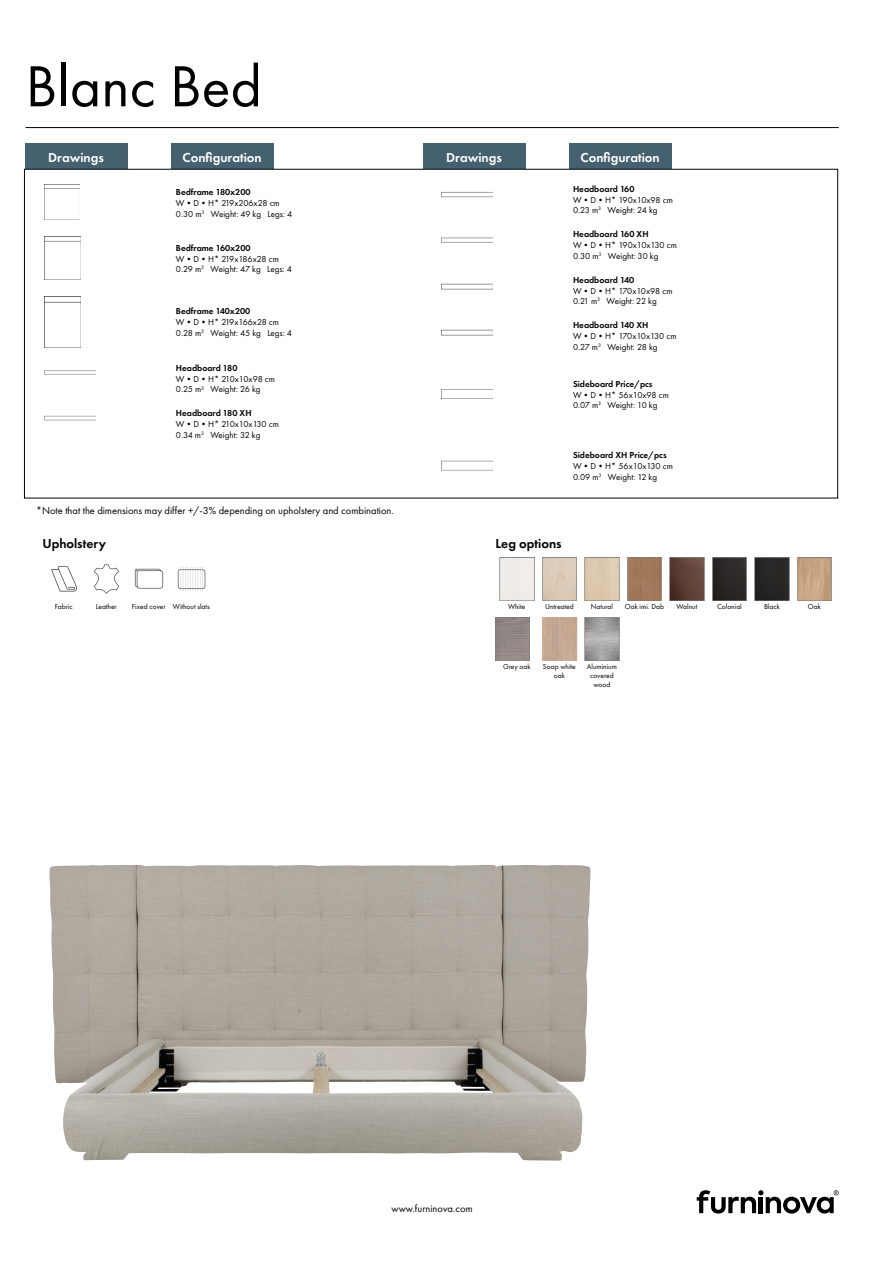
<style>
.page{position:relative;width:893px;height:1263px;background:#fff}
.page>*{position:absolute;margin:0;border:0;box-sizing:border-box;transform-origin:0 0}
.t1{font:60px "Futura PT";color:#000}
.Fliktext{font:600 13.5px "Futura PT";color:#fff}
.Teknikrubrik{font:600 13.5px "Futura PT";color:#000}
.Teknikrubrik_Ben{font:600 13.5px "Futura PT";color:#000}
.Fotnot_mått{font:10.5px "Futura PT";color:#000}
.BeskrivningText{font:9px "Futura PT";color:#000}
.Dimensioner{font:9px "Futura PT";color:#000}
.TabelltextV{font:600 9px "Futura PT";color:#000}
.Ikontext{font:7.5px/9px "Futura PT";color:#000;text-align:center}
</style>
<div class="page">
<hr style="left:26px;top:127px;width:813px;height:1px;background:#000">
<div style="left:25px;top:144px;width:102px;height:25px;background:#45606f"></div>
<div style="left:423px;top:144px;width:102px;height:25px;background:#45606f"></div>
<div style="left:171px;top:144px;width:102px;height:25px;background:#45606f"></div>
<div style="left:569px;top:144px;width:102px;height:25px;background:#45606f"></div>
<img style="left:44px;top:185px;width:36px;height:35px">
<img style="left:44px;top:237px;width:37px;height:43px">
<img style="left:44px;top:297px;width:36px;height:50px">
<img style="left:44px;top:370px;width:51px;height:5px">
<img style="left:44px;top:415px;width:51px;height:6px">
<img style="left:49px;top:865px;width:538px;height:296px">
<img style="left:51px;top:566px;width:26px;height:26px">
<svg style="left:94px;top:564px;width:25px;height:30px"></svg>
<svg style="left:134px;top:568px;width:30px;height:21px"></svg>
<svg style="left:177px;top:567px;width:29px;height:24px"></svg>
<img style="left:499px;top:558px;width:36px;height:42px">
<svg style="left:542px;top:558px;width:35px;height:42px"></svg>
<svg style="left:584px;top:558px;width:36px;height:42px;background:#d9c6ad"></svg>
<svg style="left:627px;top:558px;width:35px;height:42px"></svg>
<svg style="left:669px;top:558px;width:36px;height:42px;background:#60443a"></svg>
<svg style="left:712px;top:558px;width:35px;height:42px"></svg>
<svg style="left:754px;top:558px;width:36px;height:42px;background:#2c2b2a"></svg>
<svg style="left:797px;top:558px;width:35px;height:42px"></svg>
<img style="left:496px;top:618px;width:34px;height:42px">
<img style="left:542px;top:618px;width:36px;height:42px">
<svg style="left:584px;top:618px;width:36px;height:42px;background:#a2a1a2"></svg>
<img style="left:441px;top:192px;width:51px;height:6px">
<img style="left:441px;top:237px;width:51px;height:6px">
<img style="left:441px;top:283px;width:51px;height:7px">
<img style="left:441px;top:329px;width:51px;height:7px">
<img style="left:441px;top:389px;width:51px;height:10px">
<img style="left:441px;top:460px;width:51px;height:11px">
<svg style="left:697px;top:1190px;width:142px;height:23px"></svg>
<h1 class="t1" style="left:26px;top:51px;width:238px">Blanc Bed</h1>
<p class="Fliktext" style="left:48px;top:149px;width:57px">Drawings</p>
<p class="Fliktext" style="left:183px;top:149px;width:81px">Configuration</p>
<p class="Fliktext" style="left:446px;top:149px;width:57px">Drawings</p>
<p class="Fliktext" style="left:581px;top:149px;width:81px">Configuration</p>
<p class="TabelltextV" style="left:176px;top:186px;width:76px">Bedframe 180x200</p>
<p class="Dimensioner" style="left:176px;top:197px;width:105px">W•D•H* 219x206x28 cm</p>
<p class="BeskrivningText" style="left:176px;top:208px;width:118px">0.30 m<sup>3</sup> Weight: 49 kg Legs: 4</p>
<p class="TabelltextV" style="left:176px;top:242px;width:76px">Bedframe 160x200</p>
<p class="Dimensioner" style="left:176px;top:253px;width:104px">W•D•H* 219x186x28 cm</p>
<p class="BeskrivningText" style="left:176px;top:264px;width:117px">0.29 m<sup>3</sup> Weight: 47 kg Legs: 4</p>
<p class="TabelltextV" style="left:176px;top:306px;width:76px">Bedframe 140x200</p>
<p class="Dimensioner" style="left:176px;top:317px;width:105px">W•D•H* 219x166x28 cm</p>
<p class="BeskrivningText" style="left:176px;top:328px;width:118px">0.28 m<sup>3</sup> Weight: 45 kg Legs: 4</p>
<p class="TabelltextV" style="left:176px;top:362px;width:63px">Headboard 180</p>
<p class="Dimensioner" style="left:176px;top:373px;width:101px">W•D•H* 210x10x98 cm</p>
<p class="BeskrivningText" style="left:176px;top:384px;width:86px">0.25 m<sup>3</sup> Weight: 26 kg</p>
<p class="TabelltextV" style="left:176px;top:408px;width:77px">Headboard 180 XH</p>
<p class="Dimensioner" style="left:176px;top:419px;width:105px">W•D•H* 210x10x130 cm</p>
<p class="BeskrivningText" style="left:176px;top:430px;width:86px">0.34 m<sup>3</sup> Weight: 32 kg</p>
<p class="TabelltextV" style="left:573px;top:183px;width:63px">Headboard 160</p>
<p class="Dimensioner" style="left:573px;top:194px;width:101px">W•D•H* 190x10x98 cm</p>
<p class="BeskrivningText" style="left:573px;top:205px;width:86px">0.23 m<sup>3</sup> Weight: 24 kg</p>
<p class="TabelltextV" style="left:573px;top:229px;width:77px">Headboard 160 XH</p>
<p class="Dimensioner" style="left:573px;top:240px;width:105px">W•D•H* 190x10x130 cm</p>
<p class="BeskrivningText" style="left:573px;top:251px;width:87px">0.30 m<sup>3</sup> Weight: 30 kg</p>
<p class="TabelltextV" style="left:573px;top:274px;width:63px">Headboard 140</p>
<p class="Dimensioner" style="left:573px;top:285px;width:101px">W•D•H* 170x10x98 cm</p>
<p class="BeskrivningText" style="left:573px;top:296px;width:85px">0.21 m<sup>3</sup> Weight: 22 kg</p>
<p class="TabelltextV" style="left:573px;top:320px;width:77px">Headboard 140 XH</p>
<p class="Dimensioner" style="left:573px;top:331px;width:105px">W•D•H* 170x10x130 cm</p>
<p class="BeskrivningText" style="left:573px;top:342px;width:86px">0.27 m<sup>3</sup> Weight: 28 kg</p>
<p class="TabelltextV" style="left:573px;top:378px;width:81px">Sideboard Price/pcs</p>
<p class="Dimensioner" style="left:573px;top:389px;width:97px">W•D•H* 56x10x98 cm</p>
<p class="BeskrivningText" style="left:573px;top:400px;width:86px">0.07 m<sup>3</sup> Weight: 10 kg</p>
<p class="TabelltextV" style="left:573px;top:449px;width:95px">Sideboard XH Price/pcs</p>
<p class="Dimensioner" style="left:573px;top:460px;width:101px">W•D•H* 56x10x130 cm</p>
<p class="BeskrivningText" style="left:573px;top:471px;width:86px">0.09 m<sup>3</sup> Weight: 12 kg</p>
<p class="Fotnot_mått" style="left:36px;top:504px;width:359px">*Note that the dimensions may differ +/-3% depending on upholstery and combination.</p>
<p class="Teknikrubrik" style="left:43px;top:535px;width:65px">Upholstery</p>
<p class="Teknikrubrik_Ben" style="left:496px;top:535px;width:68px">Leg options</p>
<p class="Ikontext" style="left:55px;top:602px;width:19px">Fabric</p>
<p class="Ikontext" style="left:96px;top:602px;width:23px">Leather</p>
<p class="Ikontext" style="left:132px;top:602px;width:35px">Fixed cover</p>
<p class="Ikontext" style="left:173px;top:602px;width:38px">Without slats</p>
<p class="Ikontext" style="left:508px;top:602px;width:19px">White</p>
<p class="Ikontext" style="left:545px;top:602px;width:30px">Untreated</p>
<p class="Ikontext" style="left:591px;top:602px;width:24px">Natural</p>
<p class="Ikontext" style="left:625px;top:602px;width:41px">Oak imi. Dab</p>
<p class="Ikontext" style="left:676px;top:602px;width:22px">Walnut</p>
<p class="Ikontext" style="left:717px;top:602px;width:26px">Colonial</p>
<p class="Ikontext" style="left:764px;top:602px;width:17px">Black</p>
<p class="Ikontext" style="left:808px;top:602px;width:15px">Oak</p>
<p class="Ikontext" style="left:503px;top:662px;width:29px">Grey oak</p>
<p class="Ikontext" style="left:543px;top:662px;width:34px">Soap white oak</p>
<p class="Ikontext" style="left:587px;top:662px;width:32px">Aluminium covered wood</p>
<p class="Fotnot_mått" style="left:392px;top:1202px;width:83px">www.furninova.com</p>
</div>
